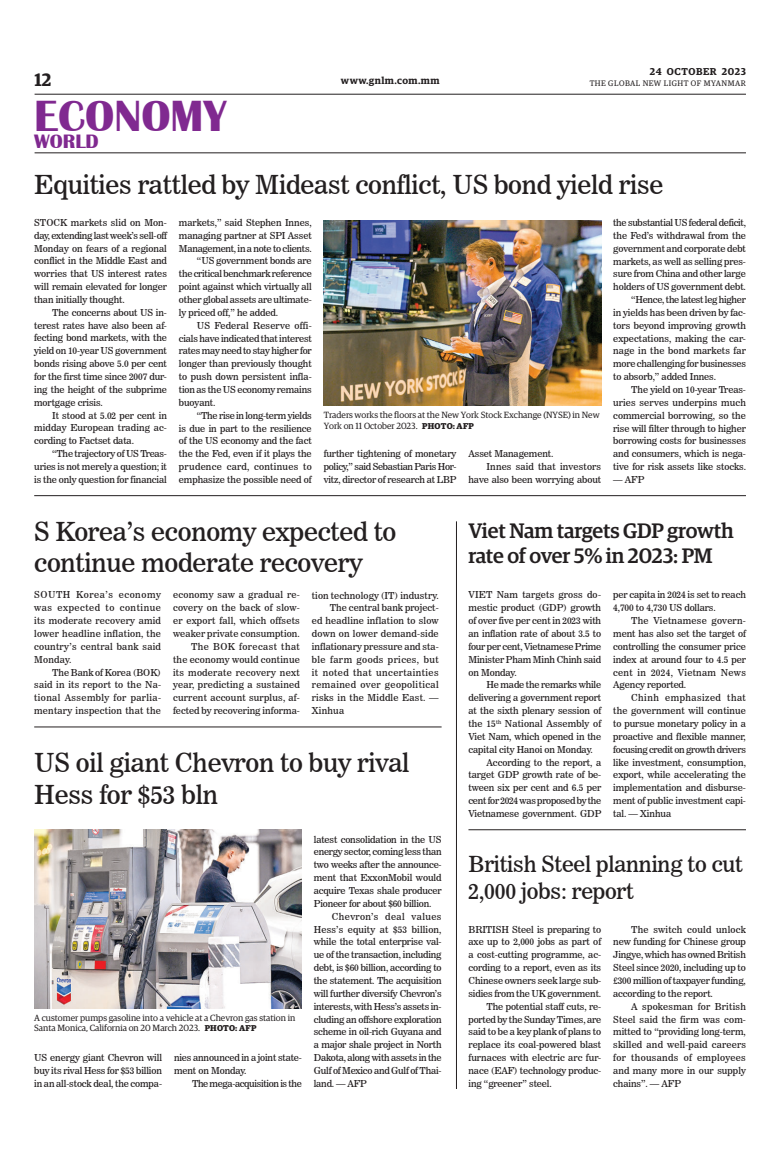
<style>
.page{position:relative;width:773px;height:1152px;background:#fff}
.page>*{position:absolute;margin:0;border:0;box-sizing:border-box;transform-origin:0 0}
.t1{font:700 45px "Britannic";color:#802990}
._2_Clm_Head{font:26px/31.2px "News 706 BT Roman C";letter-spacing:-.01em;color:#231f20}
._2_Clm_Head-2{font:22px/26.4px "News 706 BT Roman C";letter-spacing:-.01em;color:#231f20}
._2_Clm_Head-3{font:500 21px/25.2px "Guardian Egyp";letter-spacing:-.01em;color:#231f20}
.t2{font:700 20px "Britannic";color:#802990}
.t3{font:600 18px "Guardian Egyp";color:#231f20}
.t4{font:600 10px "Guardian Egyp";letter-spacing:.055em;color:#231f20}
._2nd_Body{font:9.5px/12.9px "News 706 BT Roman C";letter-spacing:-.01em;color:#231f20;text-align:justify}
.Normal_Para{font:9.5px/12.9px "News 706 BT Roman C";letter-spacing:-.01em;color:#231f20;text-align:justify}
._2nd_Body-2{font:9.5px/12.9px "News 706 BT Roman C";letter-spacing:.01em;color:#231f20;text-align:right}
._2nd_Body-3{font:9.5px "News 706 BT Roman C";letter-spacing:-.035em;color:#231f20}
.t5{font:9px/10.8px "Guardian Egyp";color:#231f20}
.t6{font:8px "Guardian Egyp";letter-spacing:.06em;color:#231f20}
.s1{font-weight:700;font-size:8.5px}
</style>
<div class="page">
<hr style="left:35px;top:94px;width:711px;height:1px;background:#231f20">
<hr style="left:35px;top:153px;width:711px;height:1px;background:#231f20">
<img style="left:324px;top:220px;width:277px;height:185px">
<img style="left:34px;top:830px;width:268px;height:178px">
<hr style="left:468px;top:830px;width:278px;height:1px;background:#231f20">
<hr style="left:34px;top:495px;width:712px;height:1px;background:#231f20">
<hr style="left:456px;top:521px;width:1px;height:568px;background:#231f20">
<hr style="left:34px;top:727px;width:407px;height:1px;background:#231f20">
<h3 class="t3" style="left:35px;top:67px;width:18px">12</h3>
<p class="t4" style="left:650px;top:64px;width:97px">24 OCTOBER 2023</p>
<p class="t4" style="left:341px;top:73px;width:100px">www.gnlm.com.mm</p>
<p class="t6" style="left:589px;top:78px;width:158px">THE GLOBAL NEW LIGHT OF MYANMAR</p>
<h1 class="t1" style="left:34px;top:90px;width:194px">ECONOMY</h1>
<h3 class="t2" style="left:34px;top:130px;width:66px">WORLD</h3>
<p class="_2_Clm_Head" style="left:34px;top:169px;width:630px">Equities rattled by Mideast conflict, US bond yield rise</p>
<p class="Normal_Para" style="left:34px;top:216px;width:134px">STOCK markets slid on Mon&shy;day, extending last week’s sell-off Monday on fears of a regional conflict in the Middle East and worries that US interest rates will remain elevated for longer than initially thought.</p>
<p class="_2nd_Body" style="left:34px;top:306px;width:134px;text-indent:18px">The concerns about US in&shy;terest rates have also been af&shy;fecting bond markets, with the yield on 10-year US government bonds rising above 5.0 per cent for the first time since 2007 dur&shy;ing the height of the subprime mortgage crisis.</p>
<p class="_2nd_Body" style="left:34px;top:409px;width:134px;text-indent:18px">It stood at 5.02 per cent in midday European trading ac&shy;cording to Factset data.</p>
<p class="_2nd_Body" style="left:34px;top:447px;width:134px;text-indent:18px">“The trajectory of US Treas&shy;uries is not merely a question; it is the only question for financial</p>
<p class="_2nd_Body" style="left:179px;top:216px;width:134px">markets,” said Stephen Innes, managing partner at SPI Asset Management, in a note to clients.</p>
<p class="_2nd_Body" style="left:179px;top:255px;width:134px;text-indent:18px">“US government bonds are the critical benchmark reference point against which virtually all other global assets are ultimate&shy;ly priced off,” he added.</p>
<p class="_2nd_Body" style="left:179px;top:319px;width:134px;text-indent:18px">US Federal Reserve offi&shy;cials have indicated that interest rates may need to stay higher for longer than previously thought to push down persistent infla&shy;tion as the US economy remains buoyant.</p>
<p class="_2nd_Body" style="left:179px;top:409px;width:134px;text-indent:18px">“The rise in long-term yields is due in part to the resilience of the US economy and the fact the the Fed, even if it plays the prudence card, continues to emphasize the possible need of</p>
<p class="_2nd_Body" style="left:613px;top:216px;width:134px">the substantial US federal deficit, the Fed’s withdrawal from the government and corporate debt markets, as well as selling pres&shy;sure from China and other large holders of US government debt.</p>
<p class="_2nd_Body" style="left:613px;top:293px;width:134px;text-indent:18px">“Hence, the latest leg higher in yields has been driven by fac&shy;tors beyond improving growth expectations, making the car&shy;nage in the bond markets far more challenging for businesses to absorb,” added Innes.</p>
<p class="_2nd_Body" style="left:613px;top:383px;width:134px;text-indent:18px">The yield on 10-year Treas&shy;uries serves underpins much commercial borrowing, so the rise will filter through to higher borrowing costs for businesses and consumers, which is nega&shy;tive for risk assets like stocks.</p>
<p class="_2nd_Body" style="left:613px;top:473px;width:32px">— AFP</p>
<p class="t5" style="left:324px;top:409px;width:277px">Traders works the floors at the New York Stock Exchange (NYSE) in New<br>York on 11 October 2023. <span class="s1">PHOTO: AFP</span></p>
<p class="_2nd_Body" style="left:324px;top:447px;width:134px">further tightening of monetary policy,” said Sebastian Paris Hor&shy;vitz, director of research at LBP</p>
<p class="_2nd_Body" style="left:468px;top:447px;width:86px">Asset Management.</p>
<p class="_2nd_Body-2" style="left:468px;top:460px;width:134px">Innes said that investors have also been worrying about</p>
<p class="_2_Clm_Head" style="left:34px;top:516px;width:363px">S Korea’s economy expected to continue moderate recovery</p>
<p class="Normal_Para" style="left:34px;top:589px;width:128px">SOUTH Korea’s economy was expected to continue its moderate recovery amid lower headline inflation, the country’s central bank said Monday.</p>
<p class="_2nd_Body" style="left:34px;top:666px;width:128px;text-indent:18px">The Bank of Korea (BOK) said in its report to the Na&shy;tional Assembly for parlia&shy;mentary inspection that the</p>
<p class="_2nd_Body" style="left:173px;top:589px;width:128px">economy saw a gradual re&shy;covery on the back of slow&shy;er export fall, which offsets weaker private consumption.</p>
<p class="_2nd_Body" style="left:173px;top:640px;width:128px;text-indent:18px">The BOK forecast that the economy would continue its moderate recovery next year, predicting a sustained current account surplus, af&shy;fected by recovering informa-</p>
<p class="_2nd_Body-2" style="left:312px;top:589px;width:128px">tion technology (IT) industry.</p>
<p class="_2nd_Body" style="left:312px;top:601px;width:128px;text-indent:18px">The central bank project&shy;ed headline inflation to slow down on lower demand-side inflationary pressure and sta&shy;ble farm goods prices, but it noted that uncertainties remained over geopolitical risks in the Middle East. — Xinhua</p>
<p class="_2_Clm_Head" style="left:34px;top:747px;width:377px">US oil giant Chevron to buy rival<br>Hess for $53 bln</p>
<p class="t5" style="left:34px;top:1012px;width:263px">A customer pumps gasoline into a vehicle at a Chevron gas station in<br>Santa Monica, California on 20 March 2023. <span class="s1">PHOTO: AFP</span></p>
<p class="Normal_Para" style="left:34px;top:1051px;width:129px">US energy giant Chevron will buy its rival Hess for $53 billion in an all-stock deal, the compa-</p>
<p class="Normal_Para" style="left:174px;top:1051px;width:129px">nies announced in a joint state&shy;ment on Monday.</p>
<p class="_2nd_Body-3" style="left:192px;top:1078px;width:111px">The mega-acquisition is the</p>
<p class="_2nd_Body" style="left:314px;top:833px;width:129px">latest consolidation in the US energy sector, coming less than two weeks after the announce&shy;ment that ExxonMobil would acquire Texas shale producer Pioneer for about $60 billion.</p>
<p class="_2nd_Body" style="left:314px;top:910px;width:129px;text-indent:18px">Chevron’s deal values Hess’s equity at $53 billion, while the total enterprise val&shy;ue of the transaction, including debt, is $60 billion, according to the statement. The acquisition will further diversify Chevron’s interests, with Hess’s assets in&shy;cluding an offshore exploration scheme in oil-rich Guyana and a major shale project in North Dakota, along with assets in the Gulf of Mexico and Gulf of Thai&shy;land. — AFP</p>
<p class="_2_Clm_Head-3" style="left:468px;top:516px;width:267px">Viet Nam targets GDP growth rate of over 5% in 2023: PM</p>
<p class="Normal_Para" style="left:468px;top:589px;width:134px">VIET Nam targets gross do&shy;mestic product (GDP) growth of over five per cent in 2023 with an inflation rate of about 3.5 to four per cent, Vietnamese Prime Minister Pham Minh Chinh said on Monday.</p>
<p class="_2nd_Body" style="left:468px;top:679px;width:134px;text-indent:18px">He made the remarks while delivering a government report at the sixth plenary session of the 15<sup>th</sup> National Assembly of Viet Nam, which opened in the capital city Hanoi on Monday.</p>
<p class="_2nd_Body" style="left:468px;top:756px;width:134px;text-indent:18px">According to the report, a target GDP growth rate of be&shy;tween six per cent and 6.5 per cent for 2024 was proposed by the Vietnamese government. GDP</p>
<p class="_2nd_Body" style="left:613px;top:589px;width:134px">per capita in 2024 is set to reach<br>4,700 to 4,730 US dollars.</p>
<p class="_2nd_Body" style="left:613px;top:614px;width:134px;text-indent:18px">The Vietnamese govern&shy;ment has also set the target of controlling the consumer price index at around four to 4.5 per cent in 2024, Vietnam News Agency reported.</p>
<p class="_2nd_Body" style="left:613px;top:691px;width:134px;text-indent:18px">Chinh emphasized that the government will continue to pursue monetary policy in a proactive and flexible manner, focusing credit on growth drivers like investment, consumption, export, while accelerating the implementation and disburse&shy;ment of public investment capi&shy;tal. — Xinhua</p>
<p class="_2_Clm_Head-2" style="left:468px;top:851px;width:276px">British Steel planning to cut<br>2,000 jobs: report</p>
<p class="Normal_Para" style="left:468px;top:923px;width:134px">BRITISH Steel is preparing to axe up to 2,000 jobs as part of a cost-cutting programme, ac&shy;cording to a report, even as its Chinese owners seek large sub&shy;sidies from the UK government.</p>
<p class="_2nd_Body" style="left:468px;top:1000px;width:134px;text-indent:18px">The potential staff cuts, re&shy;ported by the Sunday Times, are said to be a key plank of plans to replace its coal-powered blast furnaces with electric arc fur&shy;nace (EAF) technology produc&shy;ing “greener” steel.</p>
<p class="_2nd_Body" style="left:613px;top:923px;width:134px;text-indent:18px">The switch could unlock new funding for Chinese group Jingye, which has owned British Steel since 2020, including up to £300 million of taxpayer funding, according to the report.</p>
<p class="_2nd_Body" style="left:613px;top:1000px;width:134px;text-indent:18px">A spokesman for British Steel said the firm was com&shy;mitted to “providing long-term, skilled and well-paid careers for thousands of employees and many more in our supply chains”. — AFP</p>
</div>
